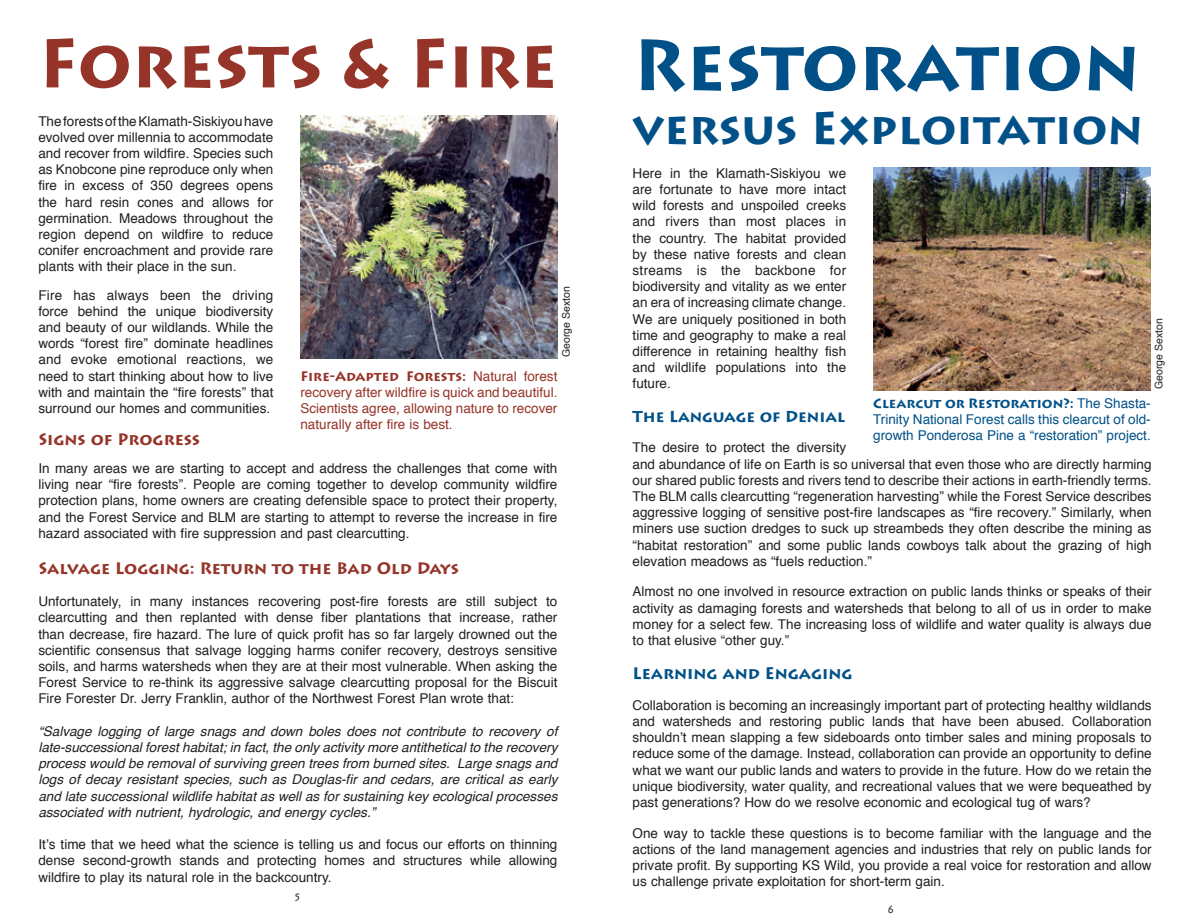
<style>
.page{position:relative;width:1188px;height:918px;background:#fff}
.page>*{position:absolute;margin:0;border:0;box-sizing:border-box;transform-origin:0 0}
.t1{font:700 72px "Lithos Pro";color:#015188}
.t2{font:700 68.25px "Lithos Pro";color:#963429}
.t3{font:700 45px "Lithos Pro";color:#015188}
.t4{font:700 16.5px "Lithos Pro";color:#963429}
.t5{font:700 16.5px "Lithos Pro";color:#015188}
.t6{font:700 15.75px "Lithos Pro";color:#015188}
.t7{font:13.5px/16.2px "Helvetica";color:#231f20;text-align:justify}
.t8{font:italic 13.5px/16.2px "Helvetica";color:#231f20;text-align:justify}
.t9{font:13.5px/16.2px "Helvetica";color:#963429;text-align:justify}
.t10{font:13.5px/16.2px "Helvetica";color:#015188}
.t11{font:700 13.5px "Lithos Pro";color:#963429}
.t12{font:700 13.5px "Lithos Pro";color:#015188}
.t13{font:10.5px "Helvetica";color:#231f20}
.t14{font:10.5px "Lithos Pro";color:#231f20}
.s1{font-family:"Helvetica";font-weight:400}
</style>
<div class="page">
<img style="left:300px;top:116px;width:257px;height:243px">
<img style="left:873px;top:168px;width:278px;height:223px">
<h2 class="t2" style="left:38px;top:23px;width:520px">Forests &amp; Fire</h2>
<p class="t7" style="left:38px;top:113px;width:237px">The forests of the Klamath-Siskiyou have evolved over millennia to accommodate and recover from wildfire. Species such as Knobcone pine reproduce only when fire in excess of 350 degrees opens the hard resin cones and allows for germination. Meadows throughout the region depend on wildfire to reduce conifer encroachment and provide rare plants with their place in the sun.</p>
<p class="t7" style="left:38px;top:287px;width:237px">Fire has always been the driving force behind the unique biodiversity and beauty of our wildlands. While the words “forest fire” dominate headlines and evoke emotional reactions, we need to start thinking about how to live with and maintain the “fire forests” that surround our homes and communities.</p>
<p class="t4" style="left:38px;top:429px;width:163px">Signs of Progress</p>
<p class="t7" style="left:38px;top:461px;width:521px">In many areas we are starting to accept and address the challenges that come with living near “fire forests”. People are coming together to develop community wildfire protection plans, home owners are creating defensible space to protect their property, and the Forest Service and BLM are starting to attempt to reverse the increase in fire hazard associated with fire suppression and past clearcutting.</p>
<p class="t4" style="left:38px;top:558px;width:422px">Salvage Logging: Return to the Bad Old Days</p>
<p class="t7" style="left:38px;top:594px;width:521px">Unfortunately, in many instances recovering post-fire forests are still subject to clearcutting and then replanted with dense fiber plantations that increase, rather than decrease, fire hazard. The lure of quick profit has so far largely drowned out the scientific consensus that salvage logging harms conifer recovery, destroys sensitive soils, and harms watersheds when they are at their most vulnerable. When asking the Forest Service to re-think its aggressive salvage clearcutting proposal for the Biscuit Fire Forester Dr. Jerry Franklin, author of the Northwest Forest Plan wrote that:</p>
<p class="t8" style="left:38px;top:723px;width:521px">“Salvage logging of large snags and down boles does not contribute to recovery of late-successional forest habitat; in fact, the only activity more antithetical to the recovery process would be removal of surviving green trees from burned sites. Large snags and logs of decay resistant species, such as Douglas-fir and cedars, are critical as early and late successional wildlife habitat as well as for sustaining key ecological processes associated with nutrient, hydrologic, and energy cycles.”</p>
<p class="t7" style="left:38px;top:837px;width:521px">It’s time that we heed what the science is telling us and focus our efforts on thinning dense second-growth stands and protecting homes and structures while allowing wildfire to play its natural role in the backcountry.</p>
<p class="t13" style="left:558px;top:357px;width:72px;rotate:-90deg">George Sexton</p>
<p class="t11" style="left:300px;top:368px;width:259px">Fire-Adapted Forests: <span class="s1">Natural forest</span></p>
<p class="t9" style="left:300px;top:384px;width:259px">recovery after wildfire is quick and beautiful.<br>Scientists agree, allowing nature to recover naturally after fire is best.</p>
<p class="t14" style="left:294px;top:891px;width:9px">5</p>
<h1 class="t1" style="left:633px;top:22px;width:509px">Restoration</h1>
<h3 class="t3" style="left:633px;top:102px;width:512px">versus Exploitation</h3>
<p class="t7" style="left:633px;top:165px;width:215px">Here in the Klamath-Siskiyou we are fortunate to have more intact wild forests and unspoiled creeks and rivers than most places in the country. The habitat provided by these native forests and clean streams is the backbone for biodiversity and vitality as we enter an era of increasing climate change.<br>We are uniquely positioned in both time and geography to make a real difference in retaining healthy fish and wildlife populations into the future.</p>
<p class="t6" style="left:633px;top:407px;width:214px">The Language of Denial</p>
<p class="t7" style="left:633px;top:440px;width:521px;text-align:left">The desire to protect the diversity<br>and abundance of life on Earth is so universal that even those who are directly harming our shared public forests and rivers tend to describe their actions in earth-friendly terms.<br>The BLM calls clearcutting “regeneration harvesting” while the Forest Service describes aggressive logging of sensitive post-fire landscapes as “fire recovery.” Similarly, when miners use suction dredges to suck up streambeds they often describe the mining as “habitat restoration” and some public lands cowboys talk about the grazing of high elevation meadows as “fuels reduction.”</p>
<p class="t7" style="left:633px;top:584px;width:521px">Almost no one involved in resource extraction on public lands thinks or speaks of their activity as damaging forests and watersheds that belong to all of us in order to make money for a select few. The increasing loss of wildlife and water quality is always due to that elusive “other guy.”</p>
<p class="t5" style="left:633px;top:664px;width:222px">Learning and Engaging</p>
<p class="t7" style="left:633px;top:697px;width:521px">Collaboration is becoming an increasingly important part of protecting healthy wildlands and watersheds and restoring public lands that have been abused. Collaboration shouldn’t mean slapping a few sideboards onto timber sales and mining proposals to reduce some of the damage. Instead, collaboration can provide an opportunity to define what we want our public lands and waters to provide in the future. How do we retain the unique biodiversity, water quality, and recreational values that we were bequeathed by past generations? How do we resolve economic and ecological tug of wars?</p>
<p class="t7" style="left:633px;top:825px;width:521px">One way to tackle these questions is to become familiar with the language and the actions of the land management agencies and industries that rely on public lands for private profit. By supporting KS Wild, you provide a real voice for restoration and allow us challenge private exploitation for short-term gain.</p>
<p class="t13" style="left:1151px;top:389px;width:72px;rotate:-90deg">George Sexton</p>
<p class="t12" style="left:873px;top:395px;width:279px">Clearcut or Restoration?: <span class="s1">The Shasta-</span></p>
<p class="t10" style="left:873px;top:412px;width:279px">Trinity National Forest calls this clearcut of old&shy;growth Ponderosa Pine a “restoration” project.</p>
<p class="t14" style="left:887px;top:903px;width:9px">6</p>
</div>
